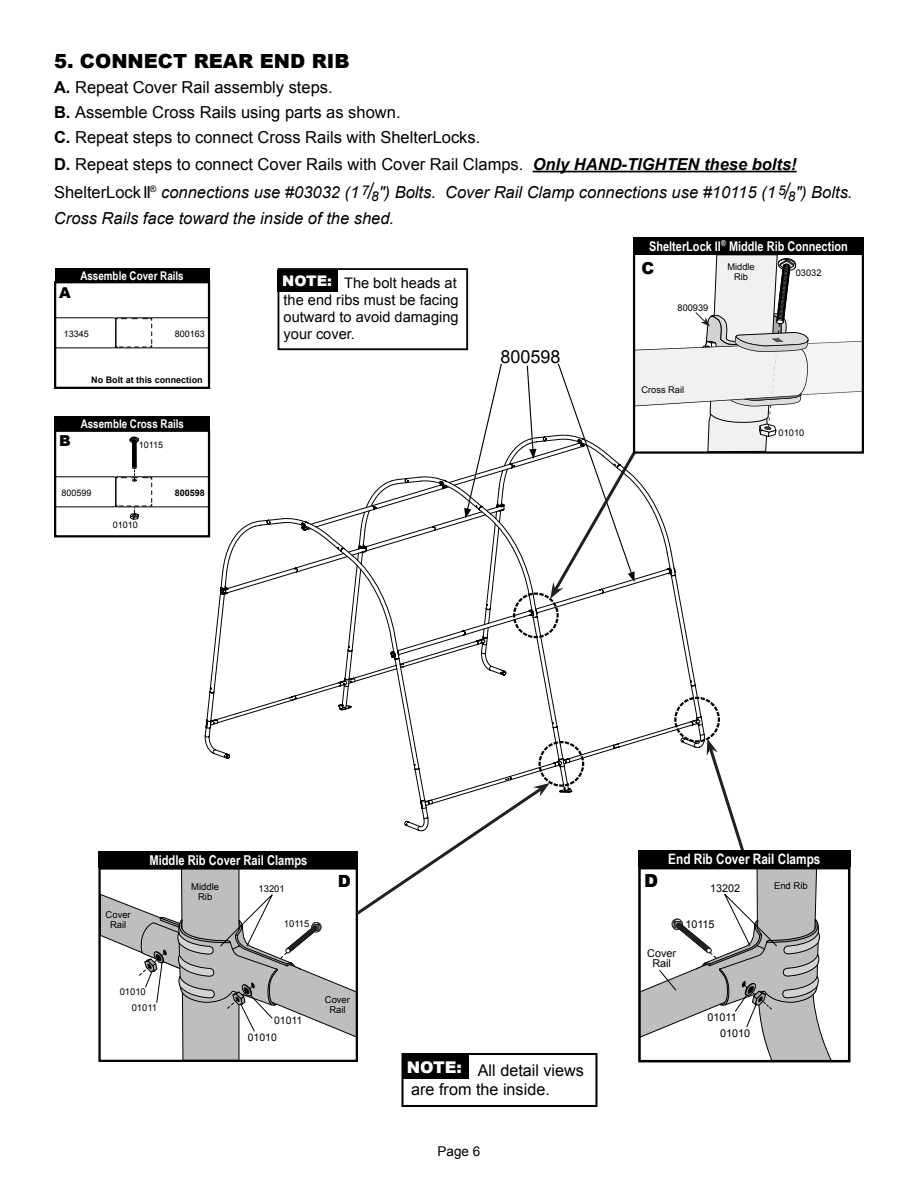
<style>
.page{position:relative;width:918px;height:1188px;background:#fff}
.page>*{position:absolute;margin:0;border:0;box-sizing:border-box;transform-origin:0 0}
.t1{font:900 19.5px "Arial";color:#000}
.t2{font:18px "Arial";color:#000}
.t3{font:900 18px "Arial";color:#000}
.t4{font:900 16.8px "Arial";color:#000}
.t5{font:16.5px/25.7px "Arial";color:#000}
.t6{font:italic 16.5px/26.4px "Arial";color:#000}
.t7{font:900 16.5px "Arial";color:#000}
.t8{font:16.2px/18.9px "Arial";color:#000}
.t9{font:900 16.2px "Arial";color:#fff}
.t10{font:900 15px "Arial";color:#000}
.t11{font:14.55px/17px "Arial";color:#000;text-align:justify}
.t12{font:900 14.55px "Arial";color:#fff}
.t13{font:700 14.4px "Arial Narrow";color:#fff}
.t14{font:700 13.65px "Arial Narrow";color:#fff}
.t15{font:13.5px "Arial";color:#000}
.t16{font:700 13.35px "Arial Narrow";color:#fff}
.t17{font:700 12px "Arial Narrow";color:#fff}
.t18{font:10.8px/10.1px "Arial";color:#000;text-align:center}
.t19{font:10.5px "Arial";color:#000}
.t20{font:9.45px/10.1px "Arial";color:#000;text-align:center}
.t21{font:9.3px/9.9px "Arial";color:#000;text-align:center}
.t22{font:700 9px "Arial";color:#000}
.t23{font:9px "Arial";color:#000}
.s1{font-weight:700}
.s2{font-weight:700;font-style:italic}
.s3{font-style:normal}
.s4{font-size:23.1px}
</style>
<div class="page">
<hr style="left:533px;top:171px;width:264px;height:1px;background:#000">
<svg style="left:100px;top:832px;width:380px;height:229px"></svg>
<svg style="left:484px;top:363px;width:18px;height:71px"></svg>
<div style="left:55px;top:417px;width:155px;height:14px;background:#000"></div>
<div style="left:54px;top:430px;width:156px;height:107px;border:2px solid #000"></div>
<svg style="left:55px;top:436px;width:97px;height:84px"></svg>
<div style="left:55px;top:268px;width:154px;height:14px;background:#000"></div>
<div style="left:54px;top:281px;width:156px;height:108px;border:2px solid #000"></div>
<svg style="left:55px;top:317px;width:97px;height:31px"></svg>
<svg style="left:639px;top:698px;width:193px;height:365px"></svg>
<div style="left:638px;top:867px;width:212px;height:195px;border:3px solid #000"></div>
<div style="left:633px;top:238px;width:231px;height:17px;background:#000"></div>
<div style="left:638px;top:850px;width:212px;height:17px;background:#000"></div>
<svg style="left:204px;top:437px;width:496px;height:395px"></svg>
<svg style="left:205px;top:466px;width:493px;height:353px"></svg>
<svg style="left:209px;top:434px;width:496px;height:371px"></svg>
<svg style="left:209px;top:519px;width:272px;height:307px"></svg>
<svg style="left:371px;top:477px;width:249px;height:313px"></svg>
<svg style="left:512px;top:254px;width:351px;height:385px"></svg>
<div style="left:278px;top:268px;width:190px;height:82px;border:2px solid #000"></div>
<div style="left:278px;top:270px;width:60px;height:22px;background:#000"></div>
<div style="left:98px;top:851px;width:260px;height:17px;background:#000"></div>
<div style="left:401px;top:1053px;width:197px;height:54px;border:2px solid #000"></div>
<div style="left:402px;top:1055px;width:67px;height:24px;background:#000"></div>
<p class="t1" style="left:54px;top:50px;width:43px">5. CONNEC</p>
<p class="t1" style="left:173px;top:50px;width:178px">T REAR EN D RIB</p>
<p class="t5" style="left:54px;top:75px;width:744px"><span class="s1">A.</span> Repeat Cover Rail assembly steps.<br><span class="s1">B.</span> Assemble Cross Rails using parts as shown.<br><span class="s1">C.</span> Repeat steps to connect Cross Rails with ShelterLocks.<br><span class="s1">D.</span> Repeat steps to connect Cover Rails with Cover Rail Clamps. <span class="s2">Only HAND-TIGHTEN these bolts!</span></p>
<p class="t6" style="left:54px;top:179px;width:800px"><span class="s3">ShelterLock II</span><sup>®</sup> connections use #03032 (1 <sup>7</sup><span class="s4">/</span><sub>8</sub>") Bolts. Cover Rail Clamp connections use #10115 (1 <sup>5</sup><span class="s4">/</span><sub>8</sub>") Bolts.<br>Cross Rails face toward the inside of the shed.</p>
<p class="t10" style="left:59px;top:284px;width:13px">A</p>
<p class="t17" style="left:80px;top:266px;width:105px">Assemble Cover Rails</p>
<p class="t23" style="left:64px;top:328px;width:27px">13345</p>
<p class="t23" style="left:175px;top:328px;width:32px">800163</p>
<p class="t22" style="left:91px;top:374px;width:113px">No Bolt at this connection</p>
<p class="t10" style="left:59px;top:433px;width:13px">B</p>
<p class="t17" style="left:81px;top:415px;width:105px">Assemble Cross Rails</p>
<p class="t23" style="left:139px;top:439px;width:26px">10115</p>
<p class="t23" style="left:61px;top:487px;width:32px">800599</p>
<p class="t22" style="left:175px;top:487px;width:32px">800598</p>
<p class="t23" style="left:113px;top:519px;width:27px">01010</p>
<p class="t12" style="left:282px;top:273px;width:13px">NO</p>
<p class="t11" style="left:344px;top:274px;width:114px">The bolt heads at</p>
<p class="t12" style="left:306px;top:273px;width:27px">TE:</p>
<p class="t11" style="left:284px;top:291px;width:177px">the end ribs must be facing outward to avoid damaging your cover.</p>
<p class="t2" style="left:501px;top:344px;width:62px">800598</p>
<p class="t16" style="left:649px;top:236px;width:200px">ShelterLock II<sup>®</sup> Middle Rib Connection</p>
<p class="t7" style="left:641px;top:259px;width:13px">C</p>
<p class="t21" style="left:727px;top:262px;width:29px">Middle<br>Rib</p>
<p class="t21" style="left:796px;top:267px;width:27px">03032</p>
<p class="t21" style="left:678px;top:303px;width:32px">800939</p>
<p class="t21" style="left:641px;top:385px;width:44px">Cross Rail</p>
<p class="t21" style="left:779px;top:428px;width:27px">01010</p>
<p class="t20" style="left:106px;top:910px;width:27px">Cover<br>Rail</p>
<p class="t14" style="left:149px;top:850px;width:159px">Middle Rib Cover Rail Clamps</p>
<p class="t20" style="left:191px;top:882px;width:29px">Middle</p>
<p class="t20" style="left:259px;top:883px;width:28px">13201</p>
<p class="t20" style="left:198px;top:892px;width:16px">Rib</p>
<p class="t20" style="left:284px;top:919px;width:27px">10115</p>
<p class="t4" style="left:338px;top:872px;width:15px">D</p>
<p class="t20" style="left:132px;top:984px;width:27px;line-height:16.2px;text-align:left;text-indent:-12px">01010<br>01011</p>
<p class="t19" style="left:274px;top:1013px;width:30px">01011</p>
<p class="t19" style="left:248px;top:1031px;width:31px">01010</p>
<p class="t20" style="left:325px;top:995px;width:27px">Cover<br>Rail</p>
<p class="t9" style="left:407px;top:1058px;width:57px">NOTE:</p>
<p class="t8" style="left:411px;top:1061px;width:174px;text-indent:67px">All detail views are from the inside.</p>
<p class="t15" style="left:438px;top:1142px;width:44px">Page 6</p>
<p class="t3" style="left:644px;top:871px;width:16px">D</p>
<p class="t13" style="left:668px;top:848px;width:154px">End Rib Cover Rail Clamps</p>
<p class="t18" style="left:710px;top:883px;width:32px">13202</p>
<p class="t20" style="left:774px;top:881px;width:35px">End Rib</p>
<p class="t18" style="left:685px;top:919px;width:31px">10115</p>
<p class="t18" style="left:647px;top:949px;width:30px">Cover<br>Rail</p>
<p class="t18" style="left:720px;top:1008px;width:32px;line-height:17px;text-align:left;text-indent:-12px">01011<br>01010</p>
</div>
